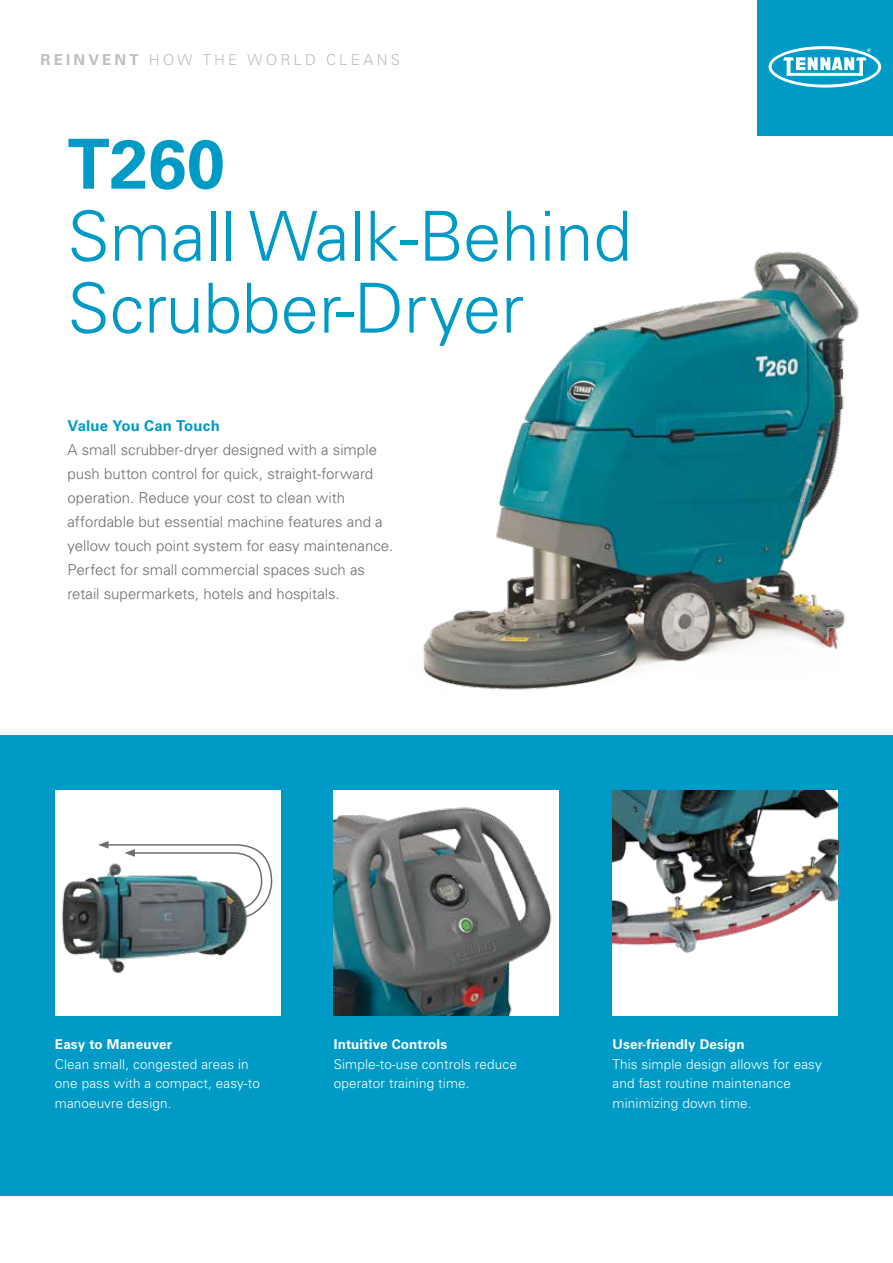
<style>
.page{position:relative;width:893px;height:1263px;background:#fff}
.page>*{position:absolute;margin:0;border:0;box-sizing:border-box;transform-origin:0 0}
.t1{font:300 69px/72px "Univers LT Std";color:#009ac7}
.t2{font:700 69px "Univers LT Std";color:#009ac7}
.t3{font:300 15px/24px "Univers LT Std";color:#6d6e71}
.t4{font:300 15px "Univers LT Std";letter-spacing:.21em;color:#bcbec0}
.t5{font:700 15px "Univers LT Std";letter-spacing:.01em;color:#009ac7}
.t6{font:300 13.5px/19.5px "Univers LT Std";letter-spacing:.01em;color:#fff}
.t7{font:700 13.5px "Univers LT Std";letter-spacing:.01em;color:#fff}
.s1{font-weight:700}
</style>
<div class="page">
<img style="left:422px;top:252px;width:437px;height:438px">
<div style="left:0;top:735px;width:893px;height:460px;background:#009ac7"></div>
<img style="left:334px;top:790px;width:225px;height:226px">
<div style="left:613px;top:790px;width:225px;height:226px;background:#fff"></div>
<img style="left:613px;top:790px;width:225px;height:163px">
<div style="left:758px;top:0;width:135px;height:135px;background:#009ac7"></div>
<svg style="left:768px;top:46px;width:114px;height:42px"></svg>
<div style="left:55px;top:790px;width:225px;height:226px;background:#fff"></div>
<svg style="left:252px;top:847px;width:21px;height:68px"></svg>
<img style="left:61px;top:841px;width:191px;height:133px">
<p class="t4" style="left:41px;top:51px;width:361px"><span class="s1">REINVENT</span> HOW THE WORLD CLEANS</p>
<h1 class="t2" style="left:68px;top:124px;width:159px">T260</h1>
<h1 class="t1" style="left:68px;top:200px;width:566px">Small Walk-Behind<br>Scrubber-Dryer</h1>
<p class="t5" style="left:68px;top:417px;width:154px">Value You Can Touch</p>
<p class="t3" style="left:68px;top:437px;width:327px">A small scrubber-dryer designed with a simple push button control for quick, straight-forward operation. Reduce your cost to clean with affordable but essential machine features and a yellow touch point system for easy maintenance.<br>Perfect for small commercial spaces such as retail supermarkets, hotels and hospitals.</p>
<p class="t7" style="left:55px;top:1036px;width:119px">Easy to Maneuver</p>
<p class="t6" style="left:55px;top:1054px;width:206px">Clean small, congested areas in one pass with a compact, easy-to manoeuvre design.</p>
<p class="t7" style="left:334px;top:1036px;width:115px">Intuitive Controls</p>
<p class="t6" style="left:334px;top:1054px;width:185px">Simple-to-use controls reduce operator training time.</p>
<p class="t7" style="left:613px;top:1036px;width:133px">User-friendly Design</p>
<p class="t6" style="left:613px;top:1054px;width:211px">This simple design allows for easy and fast routine maintenance minimizing down time.</p>
</div>
